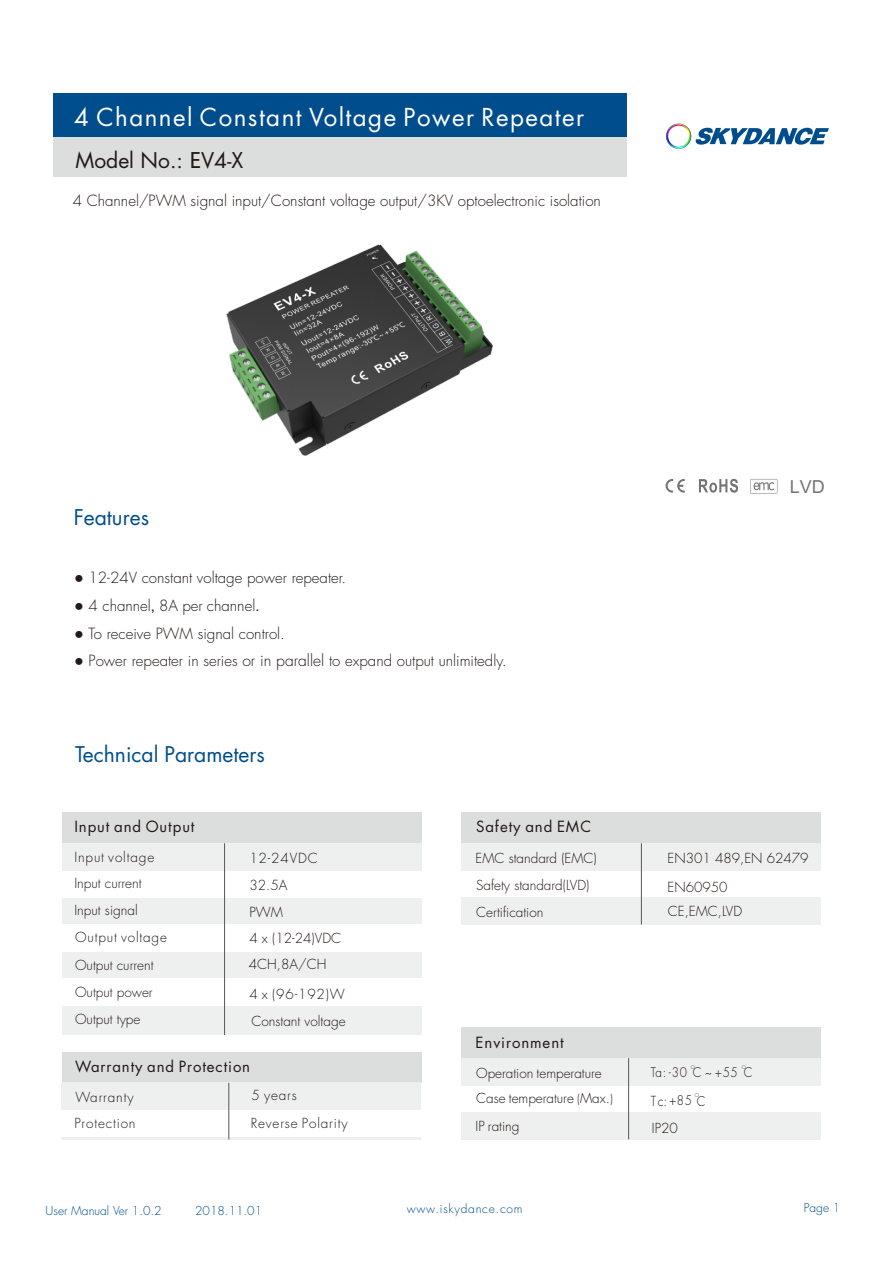
<style>
.page{position:relative;width:893px;height:1263px;background:#fff}
.page>*{position:absolute;margin:0;border:0;box-sizing:border-box;transform-origin:0 0}
.t1{font:24.15px "Futura Std";letter-spacing:.06em;color:#fff}
.t2{font:21px "Futura Std";color:#004d8d}
.t3{font:21px "Futura Std";color:#231916}
.t4{font:18px "Arial Unicode MS";color:#757475}
.t5{font:300 15px "Futura Std";color:#231916}
.t6{font:15px "Futura Std";letter-spacing:.06em;color:#231916}
.t7{font:300 13.5px/25.3px "Futura Std";color:#231916}
.t8{font:300 13.5px "Futura Std";letter-spacing:.06em;color:#231916}
.t9{font:300 13.05px "Futura Std";letter-spacing:.055em;color:#231916;scale:.9 1}
.t10{font:300 12px "Futura Std";color:#004d8d}
.t11{font:300 12px "Futura Std";letter-spacing:.06em;color:#004d8d}
.t12{font:300 4.95px "Futura Std";color:#231916}
.s1{font-family:"Microsoft Ya Hei"}
.s2{font-family:"Microsoft Ya Hei";font-weight:400}
.s3{font-family:"Arial Unicode MS";font-weight:400}
.s4{font-size:15.6px}
.s5{font-size:12px}
.s6{font-size:13.5px}
</style>
<div class="page">
<div style="left:62px;top:1006px;width:359px;height:29px;background:#eeefef"></div>
<div style="left:54px;top:137px;width:573px;height:40px;background:#dcdddd"></div>
<div style="left:62px;top:1052px;width:359px;height:31px;background:#dcdddd"></div>
<div style="left:462px;top:812px;width:359px;height:31px;background:#dcdddd"></div>
<div style="left:62px;top:812px;width:359px;height:31px;background:#dcdddd"></div>
<div style="left:462px;top:843px;width:359px;height:27px;background:#eeefef"></div>
<div style="left:462px;top:897px;width:359px;height:27px;background:#eeefef"></div>
<hr style="left:641px;top:843px;width:1px;height:81px;background:#595857">
<hr style="left:62px;top:1137px;width:359px;height:2px;background:#eeefef">
<div style="left:62px;top:1083px;width:359px;height:27px;background:#eeefef"></div>
<hr style="left:229px;top:1083px;width:1px;height:56px;background:#595857">
<div style="left:462px;top:1027px;width:359px;height:31px;background:#dcdddd"></div>
<div style="left:462px;top:1112px;width:359px;height:27px;background:#eeefef"></div>
<div style="left:462px;top:1058px;width:359px;height:27px;background:#eeefef"></div>
<hr style="left:628px;top:1058px;width:1px;height:81px;background:#595857">
<svg style="left:699px;top:479px;width:39px;height:14px"></svg>
<svg style="left:666px;top:479px;width:19px;height:14px"></svg>
<svg style="left:750px;top:479px;width:27px;height:15px"></svg>
<div style="left:54px;top:94px;width:573px;height:43px;background:#004d8d"></div>
<div style="left:62px;top:952px;width:359px;height:27px;background:#eeefef"></div>
<div style="left:62px;top:897px;width:359px;height:27px;background:#eeefef"></div>
<div style="left:62px;top:843px;width:359px;height:27px;background:#eeefef"></div>
<hr style="left:224px;top:843px;width:1px;height:192px;background:#595857">
<img style="left:226px;top:244px;width:267px;height:212px">
<svg style="left:666px;top:124px;width:163px;height:25px"></svg>
<h1 class="t1" style="left:74px;top:106px;width:511px">4 Channel Constant Voltage Power Repeater</h1>
<h2 class="t3" style="left:76px;top:150px;width:169px">Model No.: <span class="s1">E</span>V4-X</h2>
<p class="t5" style="left:73px;top:194px;width:530px">4 Channel/PWM signal input/Constant voltage output/3KV optoelectronic isolation</p>
<h2 class="t2" style="left:74px;top:508px;width:77px">Features</h2>
<p class="t5" style="left:74px;top:571px;width:274px"><span class="s2">●</span> 12-24V constant voltage power repeater.</p>
<p class="t5" style="left:74px;top:599px;width:187px"><span class="s2">●</span> 4 channel<span class="s3">,</span> 8A per channel<span class="s3">.</span></p>
<p class="t5" style="left:74px;top:626px;width:212px"><span class="s2">●</span> To receive PWM signal control.</p>
<p class="t5" style="left:74px;top:654px;width:434px"><span class="s2">●</span> Power repeater in series <span class="s4">or in parallel</span> to expand output unlimitedly.</p>
<h2 class="t2" style="left:75px;top:744px;width:191px">Technical Parameters</h2>
<h3 class="t4" style="left:790px;top:480px;width:36px">LVD</h3>
<p class="t6" style="left:74px;top:820px;width:122px">Input and Output</p>
<p class="t8" style="left:74px;top:851px;width:81px">Input voltage</p>
<p class="t7" style="left:249px;top:846px;width:70px">12-24VDC</p>
<p class="t7" style="left:74px;top:871px;width:69px">Input current</p>
<p class="t7" style="left:249px;top:873px;width:40px">32.5A</p>
<p class="t7" style="left:74px;top:898px;width:65px">Input signal</p>
<p class="t7" style="left:249px;top:900px;width:35px">PWM</p>
<p class="t8" style="left:75px;top:931px;width:94px">Output voltage</p>
<p class="t7" style="left:249px;top:926px;width:93px">4 x (12-24)VDC</p>
<p class="t7" style="left:75px;top:953px;width:80px">Output current</p>
<p class="t7" style="left:249px;top:952px;width:79px">4CH,8A/CH</p>
<p class="t7" style="left:75px;top:980px;width:79px">Output power</p>
<p class="t7" style="left:249px;top:982px;width:97px">4 x (96-192)W</p>
<p class="t7" style="left:75px;top:1007px;width:67px">Output type</p>
<p class="t7" style="left:251px;top:1008px;width:96px">Constant voltage</p>
<p class="t6" style="left:75px;top:1059px;width:177px">Warranty and Protection</p>
<p class="t8" style="left:75px;top:1090px;width:60px">Warranty</p>
<p class="t7" style="left:251px;top:1083px;width:47px">5 years</p>
<p class="t8" style="left:74px;top:1117px;width:63px">Protection</p>
<p class="t8" style="left:251px;top:1117px;width:98px">Reverse Polarity</p>
<p class="t6" style="left:476px;top:820px;width:116px">Safety and EMC</p>
<p class="t7" style="left:476px;top:846px;width:123px">EMC standard (EMC)</p>
<p class="t7" style="left:667px;top:846px;width:143px">EN301 489,EN 62479</p>
<p class="t7" style="left:476px;top:873px;width:115px">Safety standard(LVD)</p>
<p class="t7" style="left:667px;top:875px;width:62px">EN60950</p>
<p class="t7" style="left:476px;top:900px;width:69px">Certification</p>
<p class="t7" style="left:668px;top:898px;width:76px">CE,EMC,LVD</p>
<p class="t6" style="left:476px;top:1036px;width:90px">Environment</p>
<p class="t7" style="left:476px;top:1061px;width:138px">Operation temperature<br>Case temperature <span class="s5">(</span>Max.<span class="s5">)</span></p>
<p class="t9" style="left:651px;top:1067px;width:42px">Ta: -30</p>
<p class="t12" style="left:691px;top:1065px;width:6px">O</p>
<p class="t9" style="left:693px;top:1067px;width:51px">C ~+55</p>
<p class="t12" style="left:742px;top:1065px;width:6px">O</p>
<p class="t9" style="left:744px;top:1067px;width:11px">C</p>
<p class="t9" style="left:651px;top:1095px;width:62px"><span class="s6">Tc:</span>+85 C</p>
<p class="t12" style="left:695px;top:1093px;width:6px">O</p>
<p class="t7" style="left:476px;top:1113px;width:45px">IP rating</p>
<p class="t7" style="left:652px;top:1115px;width:27px">IP20</p>
<p class="t10" style="left:46px;top:1205px;width:118px">User Manual Ver 1.0.2</p>
<p class="t10" style="left:195px;top:1205px;width:68px">2018.11.01</p>
<p class="t11" style="left:407px;top:1203px;width:117px">www.iskydance.com</p>
<p class="t10" style="left:804px;top:1202px;width:38px">Page 1</p>
</div>
